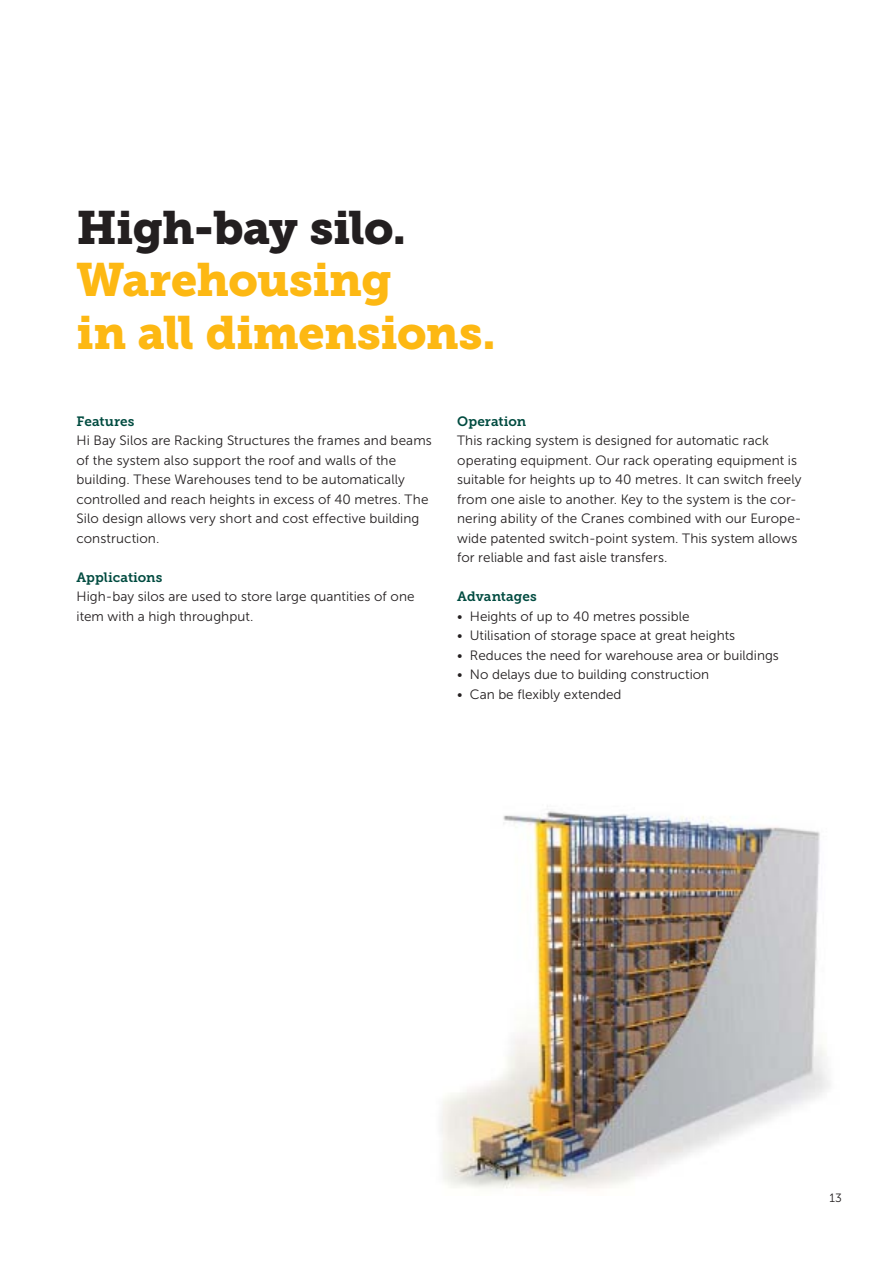
<style>
.page{position:relative;width:893px;height:1263px;background:#fff}
.page>*{position:absolute;margin:0;border:0;box-sizing:border-box;transform-origin:0 0}
.t1{font:46.5px/52.5px "Museo JH Slab 900";letter-spacing:-.01em;color:#fdb813}
.t2{font:46.5px "Museo JH Slab 900";letter-spacing:-.02em;color:#231f20}
.t3{font:13.5px/19.5px "Museo JH Sans 300";letter-spacing:.005em;color:#231f20}
.t4{font:13.5px "Museo JH Slab 700";letter-spacing:.005em;color:#004b40}
.t5{font:12px "Museo JH Sans 300";color:#231f20}
</style>
<div class="page">
<img style="left:441px;top:811px;width:389px;height:380px">
<h1 class="t2" style="left:77px;top:209px;width:331px">High-bay silo.</h1>
<h1 class="t1" style="left:77px;top:259px;width:421px">Warehousing<br>in all dimensions.</h1>
<p class="t4" style="left:77px;top:416px;width:60px">Features</p>
<p class="t3" style="left:77px;top:432px;width:357px">Hi Bay Silos are Racking Structures the frames and beams of the system also support the roof and walls of the building. These Warehouses tend to be automatically controlled and reach heights in excess of 40 metres. The Silo design allows very short and cost effective building construction.</p>
<p class="t4" style="left:77px;top:572px;width:88px">Applications</p>
<p class="t3" style="left:77px;top:588px;width:340px">High-bay silos are used to store large quantities of one item with a high throughput.</p>
<p class="t4" style="left:457px;top:416px;width:71px">Operation</p>
<p class="t3" style="left:457px;top:432px;width:346px">This racking system is designed for automatic rack operat ing equipment. Our rack operating equipment is suitable for heights up to 40 metres. It can switch freely from one aisle to another. Key to the system is the cor&shy;nering ability of the Cranes combined with our Europe&shy;wide patented switch-point system. This system allows for reliable and fast aisle transfers.</p>
<p class="t4" style="left:457px;top:591px;width:81px">Advantages</p>
<p class="t3" style="left:457px;top:608px;width:234px">• Heights of up to 40 metres possible</p>
<p class="t3" style="left:457px;top:627px;width:280px">• Utilisation of storage space at great heights</p>
<p class="t3" style="left:457px;top:647px;width:323px">• Reduces the need for warehouse area or buildings</p>
<p class="t3" style="left:457px;top:666px;width:254px">• No delays due to building construction</p>
<p class="t3" style="left:457px;top:685px;width:166px">• Can be flexibly extended</p>
<p class="t5" style="left:830px;top:1193px;width:14px">13</p>
</div>
